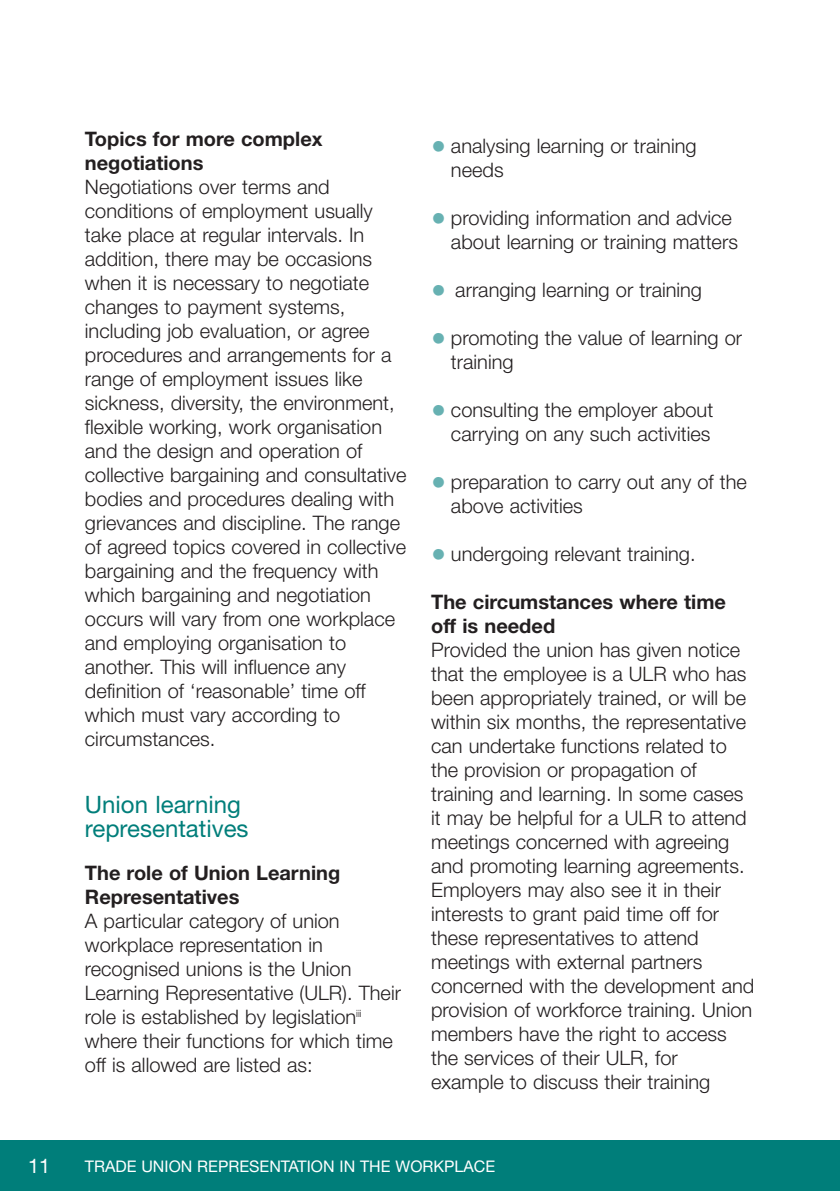
<style>
.page{position:relative;width:840px;height:1191px;background:#fff}
.page>*{position:absolute;margin:0;border:0;box-sizing:border-box;transform-origin:0 0}
.t1{font:24px/24px "Helvetica Neue";color:#007e7a}
.t2{font:300 20px/24px "Helvetica Neue";color:#231f20}
.t3{font:700 20px/24px "Helvetica Neue";color:#231f20}
.t4{font:20px "Helvetica Neue";color:#fff}
.t5{font:16px "Helvetica Neue";color:#fff}
.s1{font-size:30px;color:#67b1b2}
</style>
<div class="page">
<hr style="left:839px;top:1140px;width:1px;height:51px;background:#007e7a">
<div style="left:0;top:1140px;width:839px;height:51px;background:#007e7a"></div>
<h4 class="t3" style="left:85px;top:128px;width:239px">Topics for more complex negotiations</h4>
<p class="t2" style="left:85px;top:176px;width:323px">Negotiations over terms and conditions of employment usually take place at regular intervals. In addition, there may be occasions when it is necessary to negotiate changes to payment systems, including job evaluation, or agree procedures and arrangements for a range of employment issues like sickness, diversity, the environment, flexible working, work organisation and the design and operation of collective bargaining and consultative bodies and procedures dealing with grievances and discipline. The range of agreed topics covered in collective bargaining and the frequency with which bargaining and negotiation occurs will vary from one workplace and employing organisation to another. This will influence any definition of ‘reasonable’ time off which must vary according to circumstances.</p>
<h3 class="t1" style="left:85px;top:794px;width:165px">Union learning representatives</h3>
<h4 class="t3" style="left:85px;top:862px;width:257px">The role of Union Learning<br>Representatives</h4>
<p class="t2" style="left:85px;top:910px;width:317px">A particular category of union workplace representation in recognised unions is the Union Learning Representative (ULR). Their role is established by legislation<sup>iii </sup>where their functions for which time off is allowed are listed as:</p>
<p class="t2" style="left:450px;top:136px;width:247px;text-indent:-20px"><span class="s1">•</span> analysing learning or training needs</p>
<p class="t2" style="left:450px;top:208px;width:288px;text-indent:-20px"><span class="s1">•</span> providing information and advice about learning or training matters</p>
<p class="t2" style="left:431px;top:280px;width:272px"><span class="s1">•</span> arranging learning or training</p>
<p class="t2" style="left:450px;top:328px;width:292px;text-indent:-20px"><span class="s1">•</span> promoting the value of learning or training</p>
<p class="t2" style="left:431px;top:400px;width:283px;text-align:right"><span class="s1">•</span> consulting the employer about carrying on any such activities</p>
<p class="t2" style="left:450px;top:472px;width:297px;text-indent:-20px"><span class="s1">•</span> preparation to carry out any of the above activities</p>
<p class="t2" style="left:431px;top:544px;width:266px"><span class="s1">•</span> undergoing relevant training.</p>
<h4 class="t3" style="left:431px;top:591px;width:296px">The circumstances where time off is needed</h4>
<p class="t2" style="left:431px;top:640px;width:324px">Provided the union has given notice that the employee is a ULR who has been appropriately trained, or will be within six months, the representative can undertake functions related to the provision or propagation of training and learning. In some cases it may be helpful for a ULR to attend meetings concerned with agreeing and promoting learning agreements.<br>Employers may also see it in their interests to grant paid time off for these representatives to attend meetings with external partners concerned with the development and provision of workforce training. Union members have the right to access the services of their ULR, for example to discuss their training</p>
<p class="t4" style="left:28px;top:1159px;width:24px">11</p>
<p class="t5" style="left:85px;top:1160px;width:411px">TRADE UNION REPRESENTATION IN THE WORKPLACE</p>
</div>
